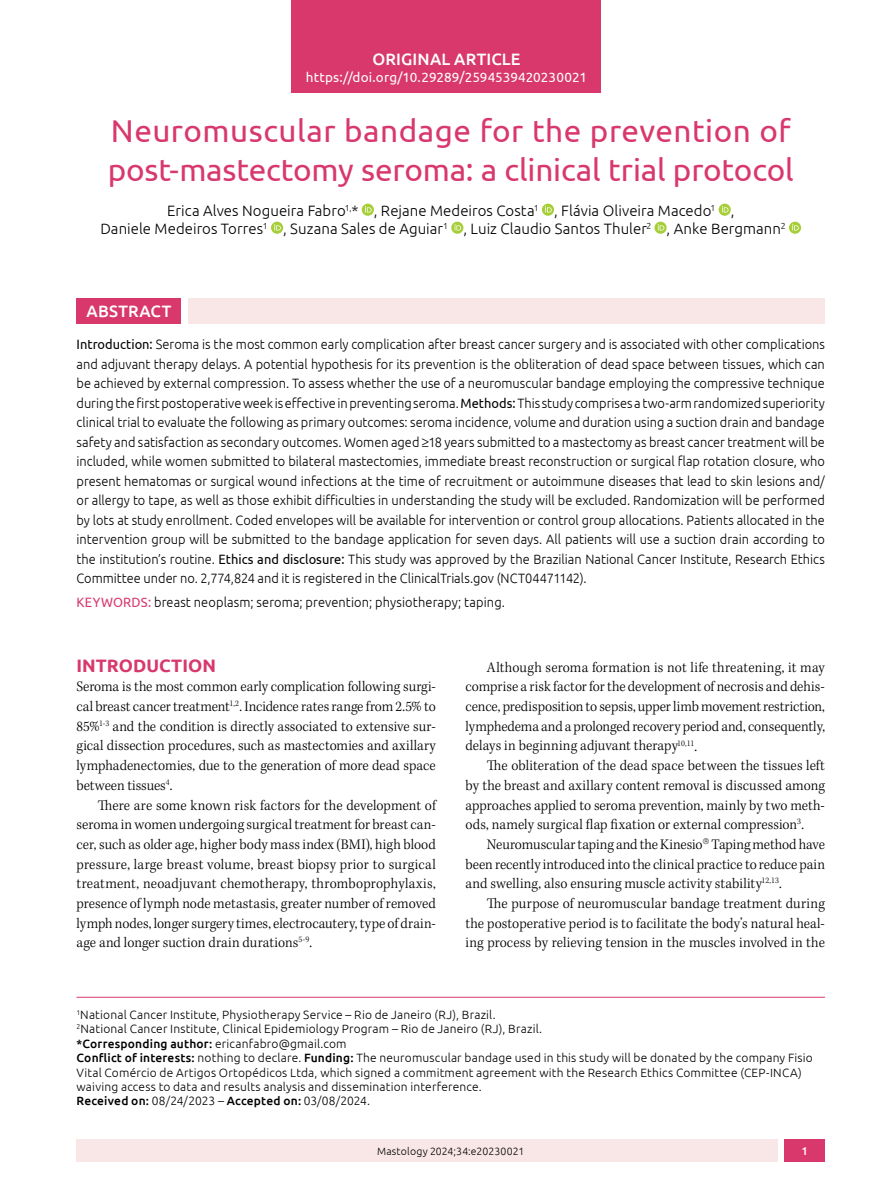
<style>
.page{position:relative;width:893px;height:1191px;background:#fff}
.page>*{position:absolute;margin:0;border:0;box-sizing:border-box;transform-origin:0 0}
.t1{font:31.5px/39px "Ubuntu";letter-spacing:.005em;color:#d8386c}
.t2{font:700 18px "Ubuntu";letter-spacing:.005em;color:#d8386c}
.t3{font:500 16.5px "Ubuntu";letter-spacing:.01em;color:#fff}
.t4{font:300 15px/19.6px "Kepler Std";letter-spacing:.005em;color:#000;text-align:justify;scale:.95 1}
.t5{font:300 15px/18px "Ubuntu";letter-spacing:.005em;color:#000}
.t6{font:300 13.5px/19.5px "Ubuntu";letter-spacing:.005em;color:#000;text-align:justify;scale:.95 1}
.t7{font:13.5px "Ubuntu";letter-spacing:.005em;color:#fff}
.t8{font:300 12px/14.4px "Ubuntu";letter-spacing:.015em;color:#000}
.t9{font:500 11.25px "Ubuntu";color:#fff}
.t10{font:300 10.5px "Ubuntu";letter-spacing:.015em;color:#000}
.s1{font-weight:400}
.s2{font-weight:400;color:#d8386c}
.s3{font-weight:500}
</style>
<div class="page">
<div style="left:77px;top:1139px;width:701px;height:23px;background:#f9e7e7"></div>
<div style="left:785px;top:1139px;width:40px;height:23px;background:#d8386c"></div>
<svg style="left:362px;top:204px;width:12px;height:12px"></svg>
<svg style="left:365px;top:206px;width:7px;height:6px"></svg>
<svg style="left:542px;top:204px;width:12px;height:12px"></svg>
<svg style="left:545px;top:206px;width:7px;height:6px"></svg>
<svg style="left:719px;top:204px;width:12px;height:12px"></svg>
<svg style="left:722px;top:206px;width:6px;height:6px"></svg>
<svg style="left:271px;top:222px;width:12px;height:12px"></svg>
<svg style="left:274px;top:224px;width:7px;height:6px"></svg>
<svg style="left:451px;top:222px;width:12px;height:12px"></svg>
<svg style="left:454px;top:224px;width:7px;height:6px"></svg>
<svg style="left:654px;top:222px;width:13px;height:12px"></svg>
<svg style="left:658px;top:224px;width:6px;height:6px"></svg>
<svg style="left:789px;top:222px;width:12px;height:12px"></svg>
<svg style="left:792px;top:224px;width:7px;height:6px"></svg>
<hr style="left:77px;top:997px;width:748px;height:1px;background:#d8386c">
<div style="left:77px;top:298px;width:104px;height:25px;background:#d8386c"></div>
<div style="left:188px;top:298px;width:637px;height:25px;background:#f9e7e7"></div>
<div style="left:292px;top:0;width:309px;height:92px;background:#d8386c"></div>
<p class="t3" style="left:372px;top:49px;width:150px">ORIGINAL ARTICLE</p>
<p class="t7" style="left:306px;top:69px;width:283px">https://doi.org/10.29289/2594539420230021</p>
<h1 class="t1" style="left:108px;top:110px;width:687px">Neuromuscular bandage for the prevention of post-mastectomy seroma: a clinical trial protocol</h1>
<p class="t5" style="left:100px;top:201px;width:687px;text-indent:67px">Erica Alves Nogueira Fabro<sup>1,</sup>* , Rejane Medeiros Costa<sup>1</sup> , Flávia Oliveira Macedo<sup>1</sup> ,<br>Daniele Medeiros Torres<sup>1</sup> , Suzana Sales de Aguiar<sup>1</sup> , Luiz Claudio Santos Thuler<sup>2</sup> , Anke Bergmann<sup>2</sup></p>
<p class="t3" style="left:87px;top:301px;width:86px">ABSTRACT</p>
<p class="t6" style="left:77px;top:334px;width:789px"><span class="s1">Introduction:</span> Seroma is the most common early complication after breast cancer surgery and is associated with other complications and adjuvant therapy delays. A potential hypothesis for its prevention is the obliteration of dead space between tissues, which can be achieved by external compression. To assess whether the use of a neuromuscular bandage employing the compressive technique during the first postoperative week is effective in preventing seroma. <span class="s1">Methods:</span> This study comprises a two-arm randomized superiority clinical trial to evaluate the following as primary outcomes: seroma incidence, volume and duration using a suction drain and bandage safety and satisfaction as secondary outcomes. Women aged ≥18 years submitted to a mastectomy as breast cancer treatment will be included, while women submitted to bilateral mastectomies, immediate breast reconstruction or surgical flap rotation closure, who present hematomas or surgical wound infections at the time of recruitment or autoimmune diseases that lead to skin lesions and/ or allergy to tape, as well as those exhibit difficulties in understanding the study will be excluded. Randomization will be performed by lots at study enrollment. Coded envelopes will be available for intervention or control group allocations. Patients allocated in the intervention group will be submitted to the bandage application for seven days. All patients will use a suction drain according to the institution’s routine. <span class="s1">Ethics and disclosure:</span> This study was approved by the Brazilian National Cancer Institute, Research Ethics Committee under no. 2,774,824 and it is registered in the ClinicalTrials.gov (NCT04471142).</p>
<p class="t6" style="left:77px;top:592px;width:453px"><span class="s2">KEYWORDS:</span> breast neoplasm; seroma; prevention; physiotherapy; taping.</p>
<h2 class="t2" style="left:77px;top:654px;width:141px">INTRODUCTION</h2>
<p class="t4" style="left:77px;top:677px;width:380px">Seroma is the most common early complication following surgi&shy;cal breast cancer treatment<sup>1,2</sup>. Incidence rates range from 2.5% to 85%<sup>1-3</sup> and the condition is directly associated to extensive sur&shy;gical dissection procedures, such as mastectomies and axillary lymphadenectomies, due to the generation of more dead space between tissues<sup>4</sup>.</p>
<p class="t4" style="left:77px;top:795px;width:380px;text-indent:21px">There are some known risk factors for the development of seroma in women undergoing surgical treatment for breast can&shy;cer, such as older age, higher body mass index (BMI), high blood pressure, large breast volume, breast biopsy prior to surgical treatment, neoadjuvant chemotherapy, thromboprophylaxis, presence of lymph node metastasis, greater number of removed lymph nodes, longer surgery times, electrocautery, type of drain&shy;age and longer suction drain durations<sup>5-9</sup>.</p>
<p class="t4" style="left:466px;top:658px;width:380px;text-indent:21px">Although seroma formation is not life threatening, it may comprise a risk factor for the development of necrosis and dehis&shy;cence, predisposition to sepsis, upper limb movement restriction, lymphedema and a prolonged recovery period and, consequently, delays in beginning adjuvant therapy<sup>10,11</sup>.</p>
<p class="t4" style="left:466px;top:756px;width:380px;text-indent:21px">The obliteration of the dead space between the tissues left by the breast and axillary content removal is discussed among approaches applied to seroma prevention, mainly by two meth&shy;ods, namely surgical flap fixation or external compression<sup>3</sup>.</p>
<p class="t4" style="left:466px;top:835px;width:380px;text-indent:21px">Neuromuscular taping and the Kinesio Taping method have been recently introduced into the clinical practice to reduce pain and swelling, also ensuring muscle activity stability<sup>12,13</sup>.</p>
<p class="t4" style="left:466px;top:894px;width:380px;text-indent:21px">The purpose of neuromuscular bandage treatment during the postoperative period is to facilitate the body’s natural heal&shy;ing process by relieving tension in the muscles involved in the</p>
<p class="t8" style="left:77px;top:1007px;width:738px"><sup>1</sup>National Cancer Institute, Physiotherapy Service – Rio de Janeiro (RJ), Brazil.<br><sup>2</sup>National Cancer Institute, Clinical Epidemiology Program – Rio de Janeiro (RJ), Brazil.<br><span class="s3">*Corresponding author:</span> ericanfabro@gmail.com<br><span class="s3">Conflict of interests:</span> nothing to declare. <span class="s3">Funding:</span> The neuromuscular bandage used in this study will be donated by the company Fisio Vital Comércio de Artigos Ortopédicos Ltda, which signed a commitment agreement with the Research Ethics Committee (CEP-INCA) waiving access to data and results analysis and dissemination interference.<br><span class="s3">Received on:</span> 08/24/2023 – <span class="s3">Accepted on:</span> 03/08/2024.</p>
<p class="t10" style="left:377px;top:1144px;width:149px">Mastology 2024;34:e20230021</p>
<p class="t9" style="left:802px;top:1143px;width:8px">1</p>
</div>
